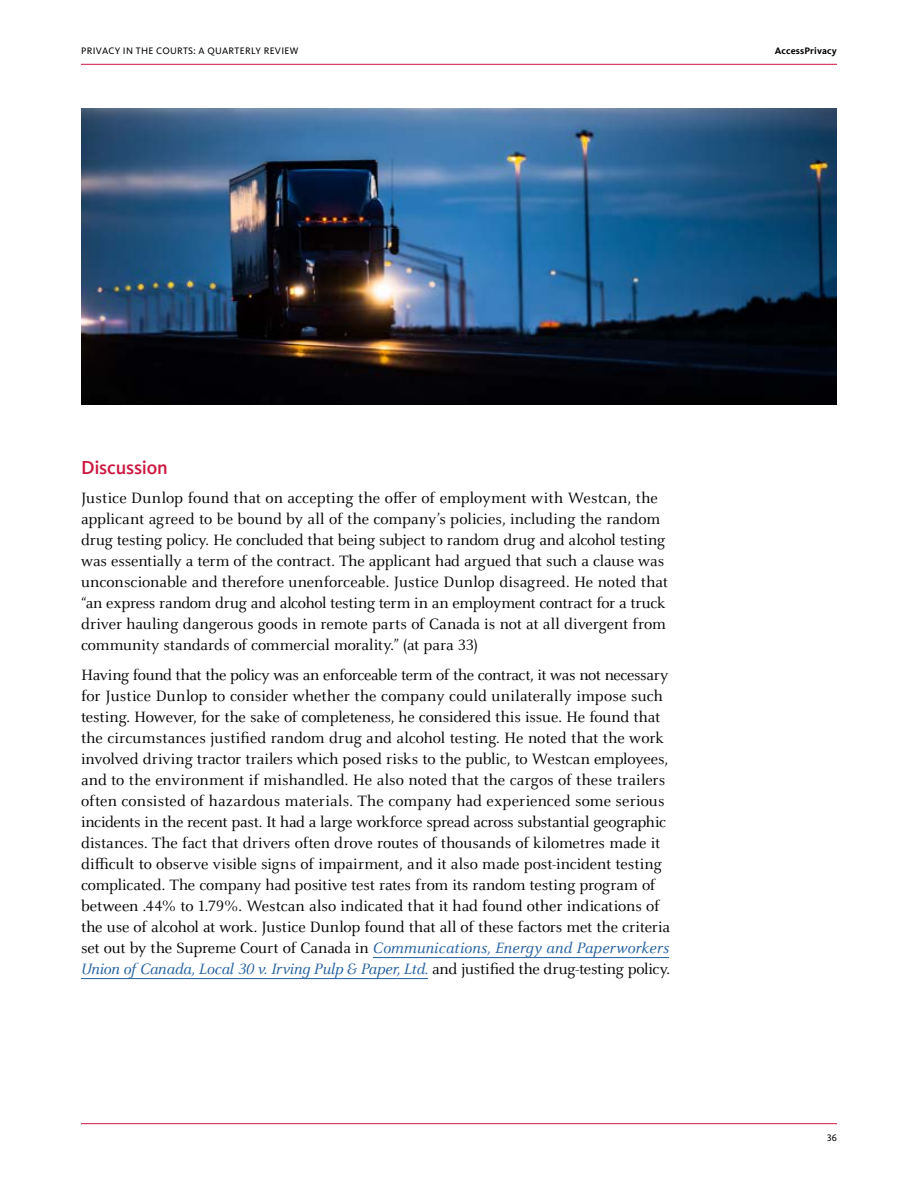
<style>
.page{position:relative;width:918px;height:1188px;background:#fff}
.page>*{position:absolute;margin:0;border:0;box-sizing:border-box;transform-origin:0 0}
.t1{font:500 19.5px "Kievit Pro";letter-spacing:-.01em;color:#cd163f}
.Body{font:16.5px/21px "Celeste OT";letter-spacing:-.005em;color:#000}
.t2{font:9.75px "Kievit Pro";letter-spacing:.035em;color:#000}
.t3{font:700 9.75px "Kievit Pro";letter-spacing:.015em;color:#000}
.s1{font-style:italic;color:#215e9e}
</style>
<div class="page">
<hr style="left:81px;top:1123px;width:756px;height:1px;background:#cd163f">
<hr style="left:81px;top:64px;width:756px;height:1px;background:#cd163f">
<hr style="left:373px;top:957px;width:296px;height:1px;background:#215e9e">
<hr style="left:81px;top:978px;width:347px;height:1px;background:#215e9e">
<img style="left:81px;top:108px;width:756px;height:297px">
<p class="t2" style="left:81px;top:45px;width:219px">PRIVACY IN THE COURTS: A QUARTERLY REVIEW</p>
<p class="t3" style="left:775px;top:45px;width:64px">AccessPrivacy</p>
<p class="t1" style="left:81px;top:456px;width:88px">Discussion</p>
<p class="Body" style="left:81px;top:488px;width:589px">Justice Dunlop found that on accepting the offer of employment with Westcan, the applicant agreed to be bound by all of the company’s policies, including the random drug testing policy. He concluded that being subject to random drug and alcohol testing was essentially a term of the contract. The applicant had argued that such a clause was unconscionable and therefore unenforceable. Justice Dunlop disagreed. He noted that “an express random drug and alcohol testing term in an employment contract for a truck driver hauling dangerous goods in remote parts of Canada is not at all divergent from community standards of commercial morality.” (at para 33)</p>
<p class="Body" style="left:81px;top:664px;width:591px">Having found that the policy was an enforceable term of the contract, it was not necessary for Justice Dunlop to consider whether the company could unilaterally impose such testing. However, for the sake of completeness, he considered this issue. He found that the circumstances justified random drug and alcohol testing. He noted that the work involved driving tractor trailers which posed risks to the public, to Westcan employees, and to the environment if mishandled. He also noted that the cargos of these trailers often consisted of hazardous materials. The company had experienced some serious incidents in the recent past. It had a large workforce spread across substantial geographic distances. The fact that drivers often drove routes of thousands of kilometres made it difficult to observe visible signs of impairment, and it also made post-incident testing complicated. The company had positive test rates from its random testing program of between .44% to 1.79%. Westcan also indicated that it had found other indications of the use of alcohol at work. Justice Dunlop found that all of these factors met the criteria set out by the Supreme Court of Canada in <span class="s1">Communications, Energy and Paperworkers Union of Canada, Local 30 v. Irving Pulp &amp; Paper, Ltd.</span> and justified the drug-testing policy.</p>
<p class="t2" style="left:827px;top:1132px;width:11px">36</p>
</div>
